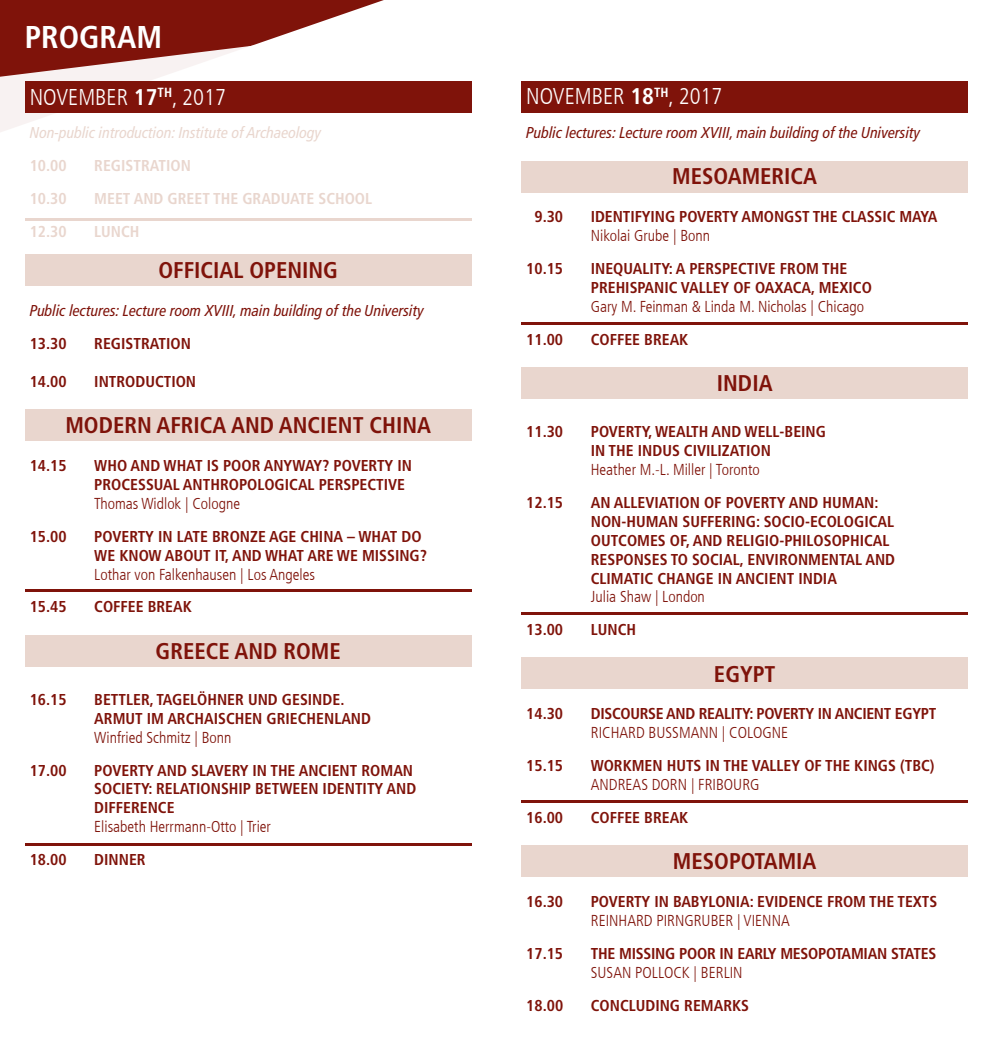
<style>
.page{position:relative;width:993px;height:1042px;background:#fff}
.page>*{position:absolute;margin:0;border:0;box-sizing:border-box;transform-origin:0 0}
.t1{font:700 condensed 31.5px "Frutiger LT Com";color:#fff}
.t2{font:700 condensed 22.75px "Frutiger LT Com";color:#7f130a}
.t3{font:300 condensed 22.75px "Frutiger LT Com";color:#fff}
.t4{font:700 condensed 15.75px/18.9px "Frutiger LT Com";color:#7f130a}
.t5{font:300 condensed 15.75px "Frutiger LT Com";color:#7f130a}
.t6{font:italic condensed 15.75px "Frutiger LT Com";color:#7f130a}
.t7{font:700 condensed 15.75px "Frutiger LT Com";color:#e9d6ce}
.t8{font:italic condensed 15.75px "Frutiger LT Com";color:#e9d6ce}
.t9{font:700 condensed 15.75px "Frutiger LT Com";letter-spacing:-.02em;color:#7f130a}
.s1{font-weight:700}
</style>
<div class="page">
<div style="left:25px;top:254px;width:446px;height:32px;background:#e9d6ce"></div>
<div style="left:521px;top:845px;width:446px;height:31px;background:#e9d6ce"></div>
<div style="left:521px;top:657px;width:446px;height:31px;background:#e9d6ce"></div>
<div style="left:521px;top:367px;width:446px;height:31px;background:#e9d6ce"></div>
<div style="left:521px;top:161px;width:446px;height:31px;background:#e9d6ce"></div>
<div style="left:521px;top:81px;width:446px;height:31px;background:#7f130a"></div>
<div style="left:25px;top:635px;width:446px;height:31px;background:#e9d6ce"></div>
<div style="left:25px;top:409px;width:446px;height:32px;background:#e9d6ce"></div>
<svg style="left:0;top:0;width:472px;height:113px;fill:#7f130a"></svg>
<svg style="left:0;top:21px;width:467px;height:111px"></svg>
<div style="left:25px;top:81px;width:446px;height:31px;background:#7f130a"></div>
<hr style="left:25px;top:219px;width:446px;height:2px;background:#e9d6ce">
<hr style="left:25px;top:589px;width:446px;height:3px;background:#7f130a">
<hr style="left:25px;top:843px;width:446px;height:3px;background:#7f130a">
<hr style="left:521px;top:800px;width:446px;height:2px;background:#7f130a">
<hr style="left:521px;top:612px;width:446px;height:2px;background:#7f130a">
<hr style="left:521px;top:322px;width:446px;height:3px;background:#7f130a">
<h1 class="t1" style="left:25px;top:18px;width:139px">PROGRAM</h1>
<h2 class="t3" style="left:30px;top:83px;width:198px">NOVEMBER <span class="s1">17</span><sup>TH</sup>, 2017</h2>
<p class="t8" style="left:30px;top:124px;width:293px">Non-public introduction: Institute of Archaeology</p>
<p class="t7" style="left:30px;top:156px;width:38px">10.00</p>
<p class="t7" style="left:94px;top:156px;width:98px">REGISTRATION</p>
<p class="t7" style="left:30px;top:189px;width:38px">10.30</p>
<p class="t7" style="left:94px;top:189px;width:279px">MEET AND GREET THE GRADUATE SCHOOL</p>
<p class="t7" style="left:30px;top:222px;width:38px">12.30</p>
<p class="t7" style="left:94px;top:222px;width:47px">LUNCH</p>
<h2 class="t2" style="left:158px;top:257px;width:181px">OFFICIAL OPENING</h2>
<p class="t6" style="left:30px;top:302px;width:395px">Public lectures: Lecture room XVIII, main building of the University</p>
<p class="t4" style="left:30px;top:334px;width:38px">13.30</p>
<p class="t4" style="left:94px;top:334px;width:98px">REGISTRATION</p>
<p class="t4" style="left:30px;top:372px;width:38px">14.00</p>
<p class="t4" style="left:94px;top:372px;width:103px">INTRODUCTION</p>
<h2 class="t2" style="left:65px;top:411px;width:367px">MODERN AFRICA AND ANCIENT CHINA</h2>
<p class="t4" style="left:30px;top:456px;width:38px">14.15</p>
<p class="t4" style="left:94px;top:456px;width:319px">WHO AND WHAT IS POOR ANYWAY? POVERTY IN<br>PROCESSUAL ANTHROPOLOGICAL PERSPECTIVE</p>
<p class="t5" style="left:94px;top:494px;width:147px">Thomas Widlok | Cologne</p>
<p class="t4" style="left:30px;top:527px;width:38px">15.00</p>
<p class="t4" style="left:94px;top:527px;width:334px">POVERTY IN LATE BRONZE AGE CHINA – WHAT DO<br>WE KNOW ABOUT IT, AND WHAT ARE WE MISSING?</p>
<p class="t5" style="left:94px;top:564px;width:222px">Lothar von Falkenhausen | Los Angeles</p>
<p class="t4" style="left:30px;top:597px;width:38px">15.45</p>
<p class="t4" style="left:94px;top:597px;width:99px">COFFEE BREAK</p>
<h2 class="t2" style="left:156px;top:637px;width:187px">GREECE AND ROME</h2>
<p class="t4" style="left:30px;top:690px;width:38px">16.15</p>
<p class="t4" style="left:94px;top:690px;width:278px">BETTLER, TAGELÖHNER UND GESINDE.<br>ARMUT IM ARCHAISCHEN GRIECHENLAND</p>
<p class="t5" style="left:94px;top:727px;width:139px">Winfried Schmitz | Bonn</p>
<p class="t4" style="left:30px;top:760px;width:38px">17.00</p>
<p class="t4" style="left:94px;top:760px;width:323px">POVERTY AND SLAVERY IN THE ANCIENT ROMAN<br>SOCIETY: RELATIONSHIP BETWEEN IDENTITY AND<br>DIFFERENCE</p>
<p class="t5" style="left:94px;top:817px;width:178px">Elisabeth Herrmann-Otto | Trier</p>
<p class="t4" style="left:30px;top:850px;width:38px">18.00</p>
<p class="t4" style="left:94px;top:850px;width:53px">DINNER</p>
<h2 class="t3" style="left:526px;top:83px;width:198px">NOVEMBER <span class="s1">18</span><sup>TH</sup>, 2017</h2>
<p class="t6" style="left:526px;top:124px;width:395px">Public lectures: Lecture room XVIII, main building of the University</p>
<h2 class="t2" style="left:672px;top:162px;width:146px">MESOAMERICA</h2>
<p class="t4" style="left:534px;top:207px;width:30px">9.30</p>
<p class="t4" style="left:590px;top:207px;width:348px">IDENTIFYING POVERTY AMONGST THE CLASSIC MAYA</p>
<p class="t5" style="left:590px;top:226px;width:121px">Nikolai Grube | Bonn</p>
<p class="t4" style="left:526px;top:259px;width:38px">10.15</p>
<p class="t4" style="left:590px;top:259px;width:282px">INEQUALITY: A PERSPECTIVE FROM THE<br>PREHISPANIC VALLEY OF OAXACA, MEXICO</p>
<p class="t5" style="left:590px;top:297px;width:275px">Gary M. Feinman &amp; Linda M. Nicholas | Chicago</p>
<p class="t4" style="left:526px;top:330px;width:38px">11.00</p>
<p class="t4" style="left:590px;top:330px;width:99px">COFFEE BREAK</p>
<h2 class="t2" style="left:716px;top:369px;width:57px">INDIA</h2>
<p class="t4" style="left:526px;top:422px;width:38px">11.30</p>
<p class="t4" style="left:590px;top:422px;width:237px">POVERTY, WEALTH AND WELL-BEING<br>IN THE INDUS CIVILIZATION</p>
<p class="t5" style="left:590px;top:460px;width:170px">Heather M.-L. Miller | Toronto</p>
<p class="t4" style="left:526px;top:493px;width:38px">12.15</p>
<p class="t4" style="left:590px;top:493px;width:306px">AN ALLEVIATION OF POVERTY AND HUMAN:<br>NON-HUMAN SUFFERING: SOCIO-ECOLOGICAL OUTCOMES OF, AND RELIGIO-PHILOSOPHICAL RESPONSES TO SOCIAL, ENVIRONMENTAL AND CLIMATIC CHANGE IN ANCIENT INDIA</p>
<p class="t5" style="left:590px;top:587px;width:116px">Julia Shaw | London</p>
<p class="t4" style="left:526px;top:620px;width:38px">13.00</p>
<p class="t4" style="left:590px;top:620px;width:47px">LUNCH</p>
<h2 class="t2" style="left:713px;top:659px;width:63px">EGYPT</h2>
<p class="t4" style="left:526px;top:704px;width:38px">14.30</p>
<p class="t9" style="left:590px;top:704px;width:347px">DISCOURSE AND REALITY: POVERTY IN ANCIENT EGYPT</p>
<p class="t5" style="left:590px;top:723px;width:199px">RICHARD BUSSMANN | COLOGNE</p>
<p class="t4" style="left:526px;top:756px;width:38px">15.15</p>
<p class="t4" style="left:590px;top:756px;width:345px">WORKMEN HUTS IN THE VALLEY OF THE KINGS (TBC)</p>
<p class="t5" style="left:590px;top:775px;width:170px">ANDREAS DORN | FRIBOURG</p>
<p class="t4" style="left:526px;top:808px;width:38px">16.00</p>
<p class="t4" style="left:590px;top:808px;width:99px">COFFEE BREAK</p>
<h2 class="t2" style="left:672px;top:847px;width:145px">MESOPOTAMIA</h2>
<p class="t4" style="left:526px;top:892px;width:38px">16.30</p>
<p class="t4" style="left:590px;top:892px;width:348px">POVERTY IN BABYLONIA: EVIDENCE FROM THE TEXTS</p>
<p class="t5" style="left:590px;top:911px;width:200px">REINHARD PIRNGRUBER | VIENNA</p>
<p class="t4" style="left:526px;top:944px;width:38px">17.15</p>
<p class="t4" style="left:590px;top:944px;width:347px">THE MISSING POOR IN EARLY MESOPOTAMIAN STATES</p>
<p class="t5" style="left:590px;top:962px;width:153px">SUSAN POLLOCK | BERLIN</p>
<p class="t4" style="left:526px;top:995px;width:38px">18.00</p>
<p class="t4" style="left:590px;top:995px;width:160px">CONCLUDING REMARKS</p>
</div>
